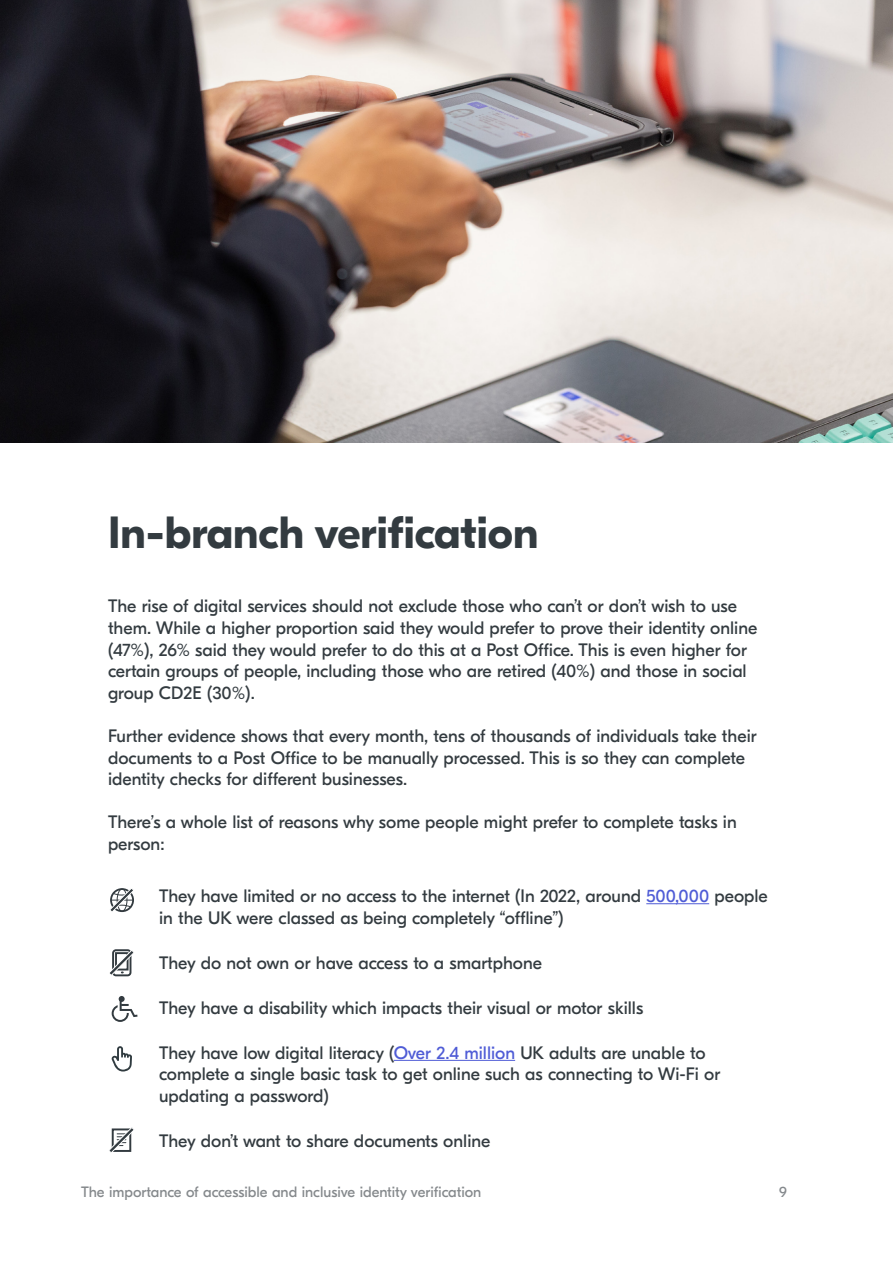
<style>
.page{position:relative;width:893px;height:1263px;background:#fff}
.page>*{position:absolute;margin:0;border:0;box-sizing:border-box;transform-origin:0 0}
.t1{font:700 45px "GT Eesti Display";color:#333b40}
.t2{font:18px/21.6px "GT Eesti Display";color:#333b40}
.t3{font:15px "GT Eesti Display";color:#85898c}
.t4{font:15px "GT Eesti Display";color:#85898d}
.s1{color:#4f5cd6}
</style>
<div class="page">
<hr style="left:646px;top:903px;width:63px;height:1px;background:#4f5cd6">
<hr style="left:394px;top:1060px;width:121px;height:1px;background:#4f5cd6">
<svg style="left:109px;top:1128px;width:25px;height:24px"></svg>
<svg style="left:110px;top:888px;width:24px;height:24px"></svg>
<svg style="left:109px;top:949px;width:25px;height:27px"></svg>
<svg style="left:112px;top:996px;width:26px;height:26px"></svg>
<svg style="left:112px;top:1046px;width:20px;height:26px"></svg>
<img style="left:0;top:0;width:893px;height:443px">
<h1 class="t1" style="left:108px;top:507px;width:432px">In-branch verification</h1>
<p class="t2" style="left:108px;top:596px;width:651px">The rise of digital services should not exclude those who can’t or don’t wish to use them. While a higher proportion said they would prefer to prove their identity online (47%), 26% said they would prefer to do this at a Post Office. This is even higher for certain groups of people, including those who are retired (40%) and those in social group CD2E (30%).</p>
<p class="t2" style="left:108px;top:725px;width:650px">Further evidence shows that every month, tens of thousands of individuals take their documents to a Post Office to be manually processed. This is so they can complete identity checks for different businesses.</p>
<p class="t2" style="left:108px;top:812px;width:630px">There’s a whole list of reasons why some people might prefer to complete tasks in person:</p>
<p class="t2" style="left:159px;top:885px;width:610px">They have limited or no access to the internet (In 2022, around <span class="s1">500,000</span> people in the UK were classed as being completely “offline”)</p>
<p class="t2" style="left:159px;top:952px;width:384px">They do not own or have access to a smartphone</p>
<p class="t2" style="left:159px;top:997px;width:486px">They have a disability which impacts their visual or motor skills</p>
<p class="t2" style="left:159px;top:1042px;width:563px">They have low digital literacy (<span class="s1">Over 2.4 million</span> UK adults are unable to complete a single basic task to get online such as connecting to Wi-Fi or updating a password)</p>
<p class="t2" style="left:159px;top:1130px;width:333px">They don’t want to share documents online</p>
<p class="t3" style="left:81px;top:1184px;width:402px">The importance of accessible and inclusive identity verification</p>
<p class="t4" style="left:779px;top:1184px;width:9px">9</p>
</div>
